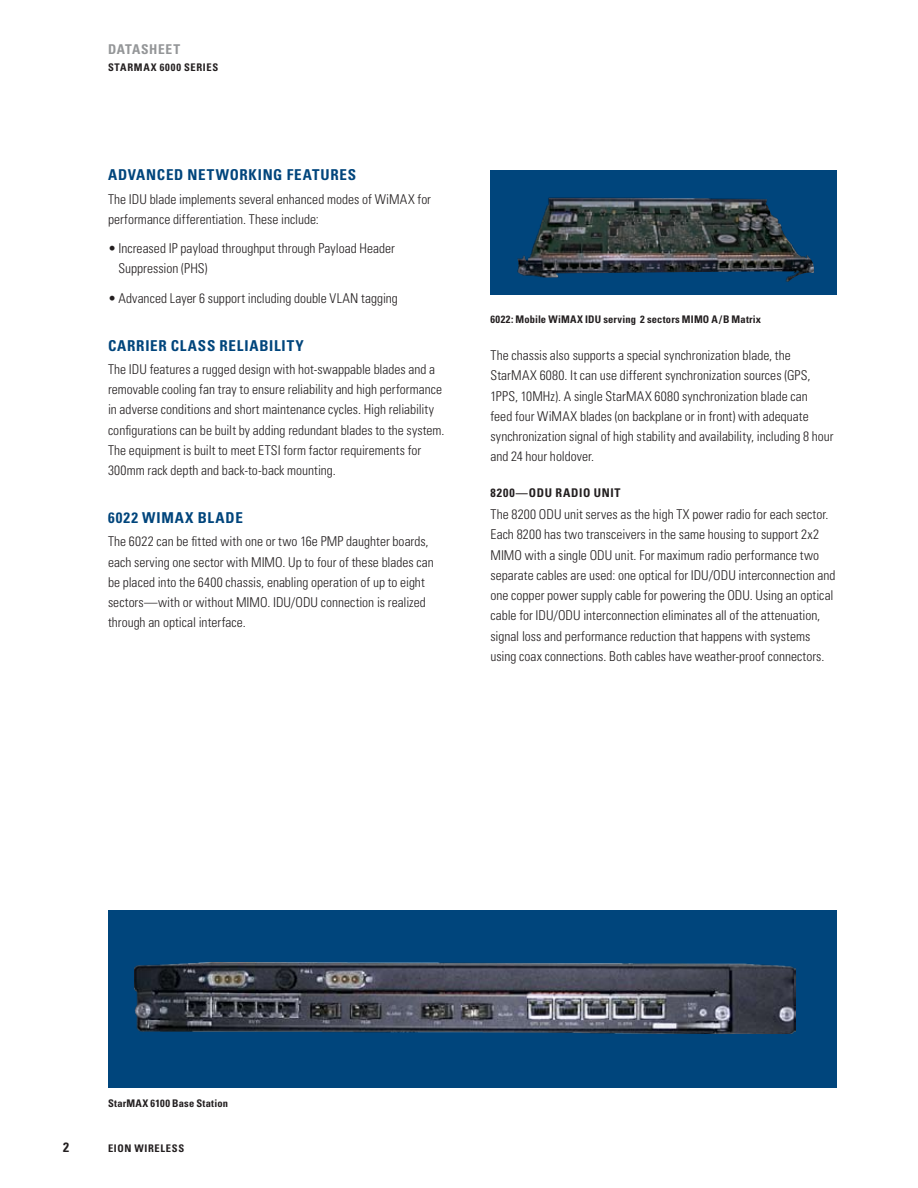
<style>
.page{position:relative;width:918px;height:1188px;background:#fff}
.page>*{position:absolute;margin:0;border:0;box-sizing:border-box;transform-origin:0 0}
.t1{font:700 condensed 15px "Univers LT Std";letter-spacing:.055em;color:#00457c}
.t2{font:300 condensed 13.5px/20.2px "Univers LT Std";color:#231f20}
.t3{font:700 condensed 13.5px "Univers LT Std";letter-spacing:.045em;color:#949698}
.t4{font:700 condensed 13.5px "Univers LT Std";color:#231f20}
.t5{font:700 condensed 12px "Univers LT Std";letter-spacing:.055em;color:#231f20}
.t6{font:700 condensed 10.5px "Univers LT Std";letter-spacing:.03em;color:#231f20}
.t7{font:700 condensed 10.5px "Univers LT Std";letter-spacing:.07em;color:#231f20}
.t8{font:700 condensed 10.5px "Univers LT Std";letter-spacing:.06em;color:#231f20}
</style>
<div class="page">
<div style="left:490px;top:170px;width:347px;height:124px;background:#00457c"></div>
<img style="left:517px;top:197px;width:297px;height:85px">
<div style="left:108px;top:910px;width:729px;height:178px;background:#00457c"></div>
<img style="left:134px;top:962px;width:662px;height:72px">
<p class="t3" style="left:108px;top:41px;width:74px">DATASHEET</p>
<p class="t7" style="left:108px;top:60px;width:112px">STARMAX 6000 SERIES</p>
<p class="t1" style="left:108px;top:166px;width:150px">ADVANCED NETWORKING</p>
<p class="t1" style="left:287px;top:166px;width:18px">FEATURES</p>
<p class="t2" style="left:108px;top:189px;width:325px">The IDU blade implements several enhanced modes of WiMAX for performance differentiation. These include:</p>
<p class="t2" style="left:119px;top:238px;width:278px;text-indent:-11px">• Increased IP payload throughput through Payload Header<br>Suppression (PHS)</p>
<p class="t2" style="left:108px;top:288px;width:291px">• Advanced Layer 6 support including double VLAN tagging</p>
<p class="t1" style="left:108px;top:336px;width:159px">CARRIER CLASS RELIABILI</p>
<p class="t1" style="left:287px;top:336px;width:19px">TY</p>
<p class="t2" style="left:108px;top:359px;width:338px">The IDU features a rugged design with hot-swappable blades and a removable cooling fan tray to ensure reliability and high performance in adverse conditions and short maintenance cycles. High reliability configurations can be built by adding redundant blades to the system.<br>The equipment is built to meet ETSI form factor requirements for 300mm rack depth and back-to-back mounting.</p>
<p class="t1" style="left:108px;top:509px;width:135px">6022 WIMAX BLADE</p>
<p class="t2" style="left:108px;top:531px;width:327px">The 6022 can be fitted with one or two 16e PMP daughter boards, each serving one sector with MIMO. Up to four of these blades can be placed into the 6400 chassis, enabling operation of up to eight sectors—with or without MIMO. IDU/ODU connection is realized through an optical interface.</p>
<p class="t6" style="left:490px;top:313px;width:272px">6022: MOBILE WIMAX IDU SERVING 2 SECTORS MIMO A /B MATRIX</p>
<p class="t2" style="left:490px;top:345px;width:345px">The chassis also supports a special synchronization blade, the StarMAX 6080. It can use different synchronization sources (GPS, 1PPS, 10MHz). A single StarMAX 6080 synchronization blade can<br>feed four WiMAX blades (on backplane or in front) with adequate synchronization signal of high stability and availability, including 8 hour and 24 hour holdover.</p>
<p class="t5" style="left:490px;top:486px;width:131px">8200—ODU RADIO UNIT</p>
<p class="t2" style="left:490px;top:504px;width:346px">The 8200 ODU unit serves as the high TX power radio for each sector.<br>Each 8200 has two transceivers in the same housing to support 2x2<br>MIMO with a single ODU unit. For maximum radio performance two separate cables are used: one optical for IDU/ODU interconnection and one copper power supply cable for powering the ODU. Using an optical cable for IDU/ODU interconnection eliminates all of the attenuation, signal loss and performance reduction that happens with systems using coax connections. Both cables have weather-proof connectors.</p>
<p class="t6" style="left:108px;top:1097px;width:121px">STARMAX 6100 BASE STATION</p>
<p class="t4" style="left:63px;top:1139px;width:7px">2</p>
<p class="t8" style="left:108px;top:1142px;width:78px">EION WIRELESS</p>
</div>
